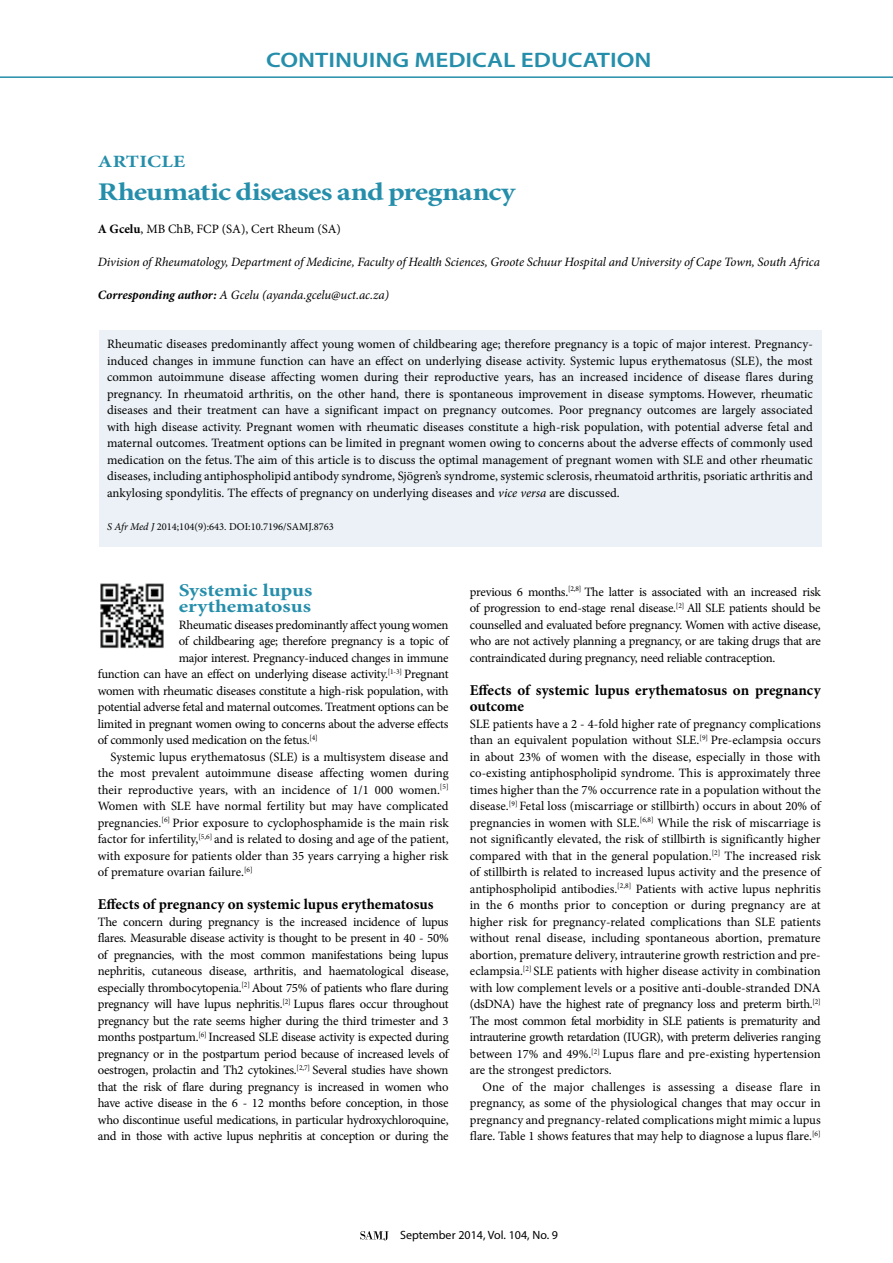
<style>
.page{position:relative;width:893px;height:1263px;background:#fff}
.page>*{position:absolute;margin:0;border:0;box-sizing:border-box;transform-origin:0 0}
.t1{font:700 25.5px "Minion Pro";letter-spacing:-.025em;color:#258eab;scale:1.2 1}
.t2{font:600 21px "Myriad Pro";color:#258eab;scale:1.2 1}
.t3{font:700 18px/16.5px "Minion Pro";letter-spacing:-.005em;color:#258eab;scale:1.2 1}
.t4{font:700 17.25px "Minion Pro";letter-spacing:.01em;color:#258eab;scale:1.2 1}
.t5{font:700 15px/16.5px "Minion Pro";color:#000}
.t6{font:12.75px/16.5px "Minion Pro";letter-spacing:-.01em;color:#000;text-align:justify}
.t7{font:italic 12.75px "Minion Pro";letter-spacing:-.005em;color:#000}
.t8{font:12px "Myriad Pro";color:#000}
.t9{font:10.5px "Minion Pro";color:#000}
.s1{font-weight:700}
.s2{font-style:italic}
</style>
<div class="page">
<hr style="left:0;top:76px;width:893px;height:2px;background:#258eab">
<svg style="left:360px;top:1231px;width:29px;height:9px"></svg>
<div style="left:99px;top:330px;width:722px;height:216px;background:#ebf1f6"></div>
<img style="left:100px;top:583px;width:64px;height:66px">
<h2 class="t2" style="left:266px;top:47px;width:323px">CONTINUING MEDICAL EDUCATION</h2>
<h3 class="t4" style="left:98px;top:149px;width:74px">ARTICLE</h3>
<h1 class="t1" style="left:98px;top:173px;width:350px">Rheumatic diseases and pregnancy</h1>
<p class="t6" style="left:98px;top:220px;width:245px"><span class="s1">A Gcelu</span>, MB ChB, FCP (SA), Cert Rheum (SA)</p>
<p class="t7" style="left:98px;top:253px;width:724px">Division of Rheumatology, Department of Medicine, Faculty of Health Sciences, Groote Schuur Hospital and University of Cape Town, South Africa</p>
<p class="t7" style="left:98px;top:286px;width:293px"><span class="s1">Corresponding author:</span> A Gcelu (ayanda.gcelu@uct.ac.za)</p>
<p class="t6" style="left:107px;top:336px;width:707px">Rheumatic diseases predominantly affect young women of childbearing age; therefore pregnancy is a topic of major interest. Pregnancy&shy;induced changes in immune function can have an effect on underlying disease activity. Systemic lupus erythematosus (SLE), the most common autoimmune disease affecting women during their reproductive years, has an increased incidence of disease flares during pregnancy. In rheumatoid arthritis, on the other hand, there is spontaneous improvement in disease symptoms. However, rheumatic diseases and their treatment can have a significant impact on pregnancy outcomes. Poor pregnancy outcomes are largely associated with high disease activity. Pregnant women with rheumatic diseases constitute a high-risk population, with potential adverse fetal and maternal outcomes. Treatment options can be limited in pregnant women owing to concerns about the adverse effects of commonly used medication on the fetus. The aim of this article is to discuss the optimal management of pregnant women with SLE and other rheumatic diseases, including antiphospholipid antibody syndrome, Sjögren’s syndrome, systemic sclerosis, rheumatoid arthritis, psoriatic arthritis and ankylosing spondylitis. The effects of pregnancy on underlying diseases and <span class="s2">vice versa</span> are discussed.</p>
<p class="t9" style="left:107px;top:519px;width:228px"><span class="s2">S Afr Med J</span> 2014;104(9):643. DOI:10.7196/SAMJ.8763</p>
<h3 class="t3" style="left:179px;top:581px;width:113px">Systemic lupus erythematosus</h3>
<p class="t6" style="left:179px;top:616px;width:271px">Rheumatic diseases predominantly affect young women</p>
<p class="t6" style="left:179px;top:633px;width:271px">of childbearing age; therefore pregnancy is a topic of</p>
<p class="t6" style="left:179px;top:649px;width:271px">major interest. Pregnancy-induced changes in immune</p>
<p class="t6" style="left:98px;top:666px;width:352px">function can have an effect on underlying disease activity.<sup>[1-3]</sup> Pregnant</p>
<p class="t6" style="left:98px;top:682px;width:352px">women with rheumatic diseases constitute a high-risk population, with</p>
<p class="t6" style="left:98px;top:699px;width:352px">potential adverse fetal and maternal outcomes. Treatment options can be</p>
<p class="t6" style="left:98px;top:715px;width:352px">limited in pregnant women owing to concerns about the adverse effects</p>
<p class="t6" style="left:98px;top:732px;width:221px">of commonly used medication on the fetus.<sup>[4]</sup></p>
<p class="t6" style="left:111px;top:748px;width:340px">Systemic lupus erythematosus (SLE) is a multisystem disease and</p>
<p class="t6" style="left:98px;top:765px;width:352px">the most prevalent autoimmune disease affecting women during</p>
<p class="t6" style="left:98px;top:781px;width:352px">their reproductive years, with an incidence of 1/1 000 women.<sup>[5]</sup></p>
<p class="t6" style="left:98px;top:798px;width:352px">Women with SLE have normal fertility but may have complicated</p>
<p class="t6" style="left:98px;top:814px;width:352px">pregnancies.<sup>[6]</sup> Prior exposure to cyclophosphamide is the main risk</p>
<p class="t6" style="left:98px;top:831px;width:352px">factor for infertility,<sup>[5,6]</sup> and is related to dosing and age of the patient,</p>
<p class="t6" style="left:98px;top:847px;width:352px">with exposure for patients older than 35 years carrying a higher risk</p>
<p class="t6" style="left:98px;top:864px;width:156px">of premature ovarian failure.<sup>[6]</sup></p>
<p class="t5" style="left:98px;top:896px;width:337px">Effects of pregnancy on systemic lupus erythematosus</p>
<p class="t6" style="left:98px;top:913px;width:352px">The concern during pregnancy is the increased incidence of lupus flares. Measurable disease activity is thought to be present in 40 - 50% of pregnancies, with the most common manifestations being lupus nephritis, cutaneous disease, arthritis, and haematological disease, especially thrombocytopenia.<sup>[2]</sup> About 75% of patients who flare during pregnancy will have lupus nephritis.<sup>[2]</sup> Lupus flares occur throughout pregnancy but the rate seems higher during the third trimester and 3 months postpartum.<sup>[6]</sup> Increased SLE disease activity is expected during pregnancy or in the postpartum period because of increased levels of oestrogen, prolactin and Th2 cytokines.<sup>[2,7]</sup> Several studies have shown that the risk of flare during pregnancy is increased in women who have active disease in the 6 - 12 months before conception, in those who discontinue useful medications, in particular hydroxychloroquine, and in those with active lupus nephritis at conception or during the</p>
<p class="t6" style="left:470px;top:583px;width:352px">previous 6 months.<sup>[2,8]</sup> The latter is associated with an increased risk of progression to end-stage renal disease.<sup>[2]</sup> All SLE patients should be counselled and evaluated before pregnancy. Women with active disease, who are not actively planning a pregnancy, or are taking drugs that are contraindicated during pregnancy, need reliable contraception.</p>
<p class="t5" style="left:470px;top:681px;width:352px">Effects of systemic lupus erythematosus on pregnancy outcome</p>
<p class="t6" style="left:470px;top:715px;width:352px">SLE patients have a 2 - 4-fold higher rate of pregnancy complications than an equivalent population without SLE.<sup>[9]</sup> Pre-eclampsia occurs in about 23% of women with the disease, especially in those with co-existing antiphospholipid syndrome. This is approximately three times higher than the 7% occurrence rate in a population without the disease.<sup>[9]</sup> Fetal loss (miscarriage or stillbirth) occurs in about 20% of pregnancies in women with SLE.<sup>[6,8]</sup> While the risk of miscarriage is not significantly elevated, the risk of stillbirth is significantly higher compared with that in the general population.<sup>[2]</sup> The increased risk of stillbirth is related to increased lupus activity and the presence of antiphospholipid antibodies.<sup>[2,8]</sup> Patients with active lupus nephritis in the 6 months prior to conception or during pregnancy are at higher risk for pregnancy-related complications than SLE patients without renal disease, including spontaneous abortion, premature abortion, premature delivery, intrauterine growth restriction and pre&shy;eclampsia.<sup>[2]</sup> SLE patients with higher disease activity in combination with low complement levels or a positive anti-double-stranded DNA (dsDNA) have the highest rate of pregnancy loss and preterm birth.<sup>[2] </sup>The most common fetal morbidity in SLE patients is prematurity and intrauterine growth retardation (IUGR), with preterm deliveries ranging between 17% and 49%.<sup>[2]</sup> Lupus flare and pre-existing hypertension are the strongest predictors.</p>
<p class="t6" style="left:470px;top:1078px;width:352px;text-indent:13px">One of the major challenges is assessing a disease flare in pregnancy, as some of the physiological changes that may occur in pregnancy and pregnancy-related complications might mimic a lupus flare. Table 1 shows features that may help to diagnose a lupus flare.<sup>[6]</sup></p>
<p class="t8" style="left:400px;top:1228px;width:160px">September 2014, Vol. 104, No. 9</p>
</div>
